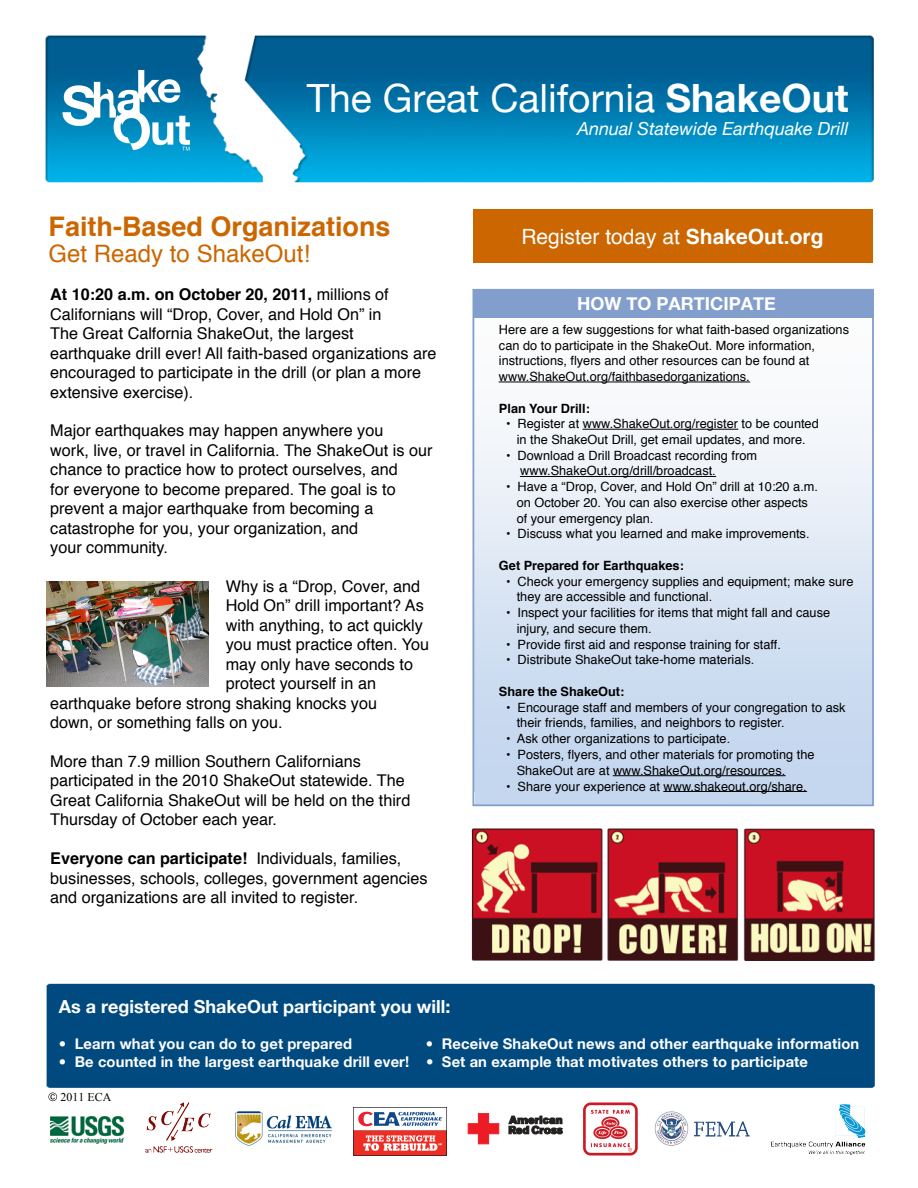
<style>
.page{position:relative;width:918px;height:1188px;background:#fff}
.page>*{position:absolute;margin:0;border:0;box-sizing:border-box;transform-origin:0 0}
.t1{font:39px "Helvetica Neue";color:#fff}
.t2{font:700 27px "Helvetica";color:#cb6600}
.t3{font:24px "Helvetica";color:#cb6600}
.t4{font:21px "Helvetica";color:#fff}
.t5{font:700 18px "Helvetica Neue";color:#fff}
.t6{font:italic 18px "Helvetica Neue";color:#fff}
.t7{font:16.2px/19.5px "Helvetica";color:#000}
.t8{font:700 14.7px "Helvetica Neue";letter-spacing:.01em;color:#fff}
.t9{font:12.75px/15.8px "Helvetica";color:#000}
.t10{font:700 12.75px "Helvetica";color:#000}
.t11{font:11.85px "Times New Roman";letter-spacing:.005em;color:#000}
.s1{font-weight:700}
</style>
<div class="page">
<div style="left:46px;top:983px;width:829px;height:110px;background:#004a80"></div>
<img style="left:472px;top:829px;width:402px;height:131px">
<img style="left:476px;top:381px;width:395px;height:422px">
<div style="left:473px;top:289px;width:401px;height:517px;border:2px solid #829ecc"></div>
<div style="left:474px;top:290px;width:400px;height:28px;background:#829ecc"></div>
<div style="left:473px;top:209px;width:400px;height:54px;background:#cb6600"></div>
<svg style="left:48px;top:1093px;width:9px;height:8px"></svg>
<hr style="left:499px;top:382px;width:251px;height:1px;background:#000">
<hr style="left:583px;top:429px;width:155px;height:1px;background:#000">
<hr style="left:520px;top:476px;width:196px;height:1px;background:#000">
<hr style="left:613px;top:775px;width:172px;height:1px;background:#000">
<hr style="left:664px;top:791px;width:143px;height:1px;background:#000">
<img style="left:45px;top:35px;width:829px;height:148px">
<img style="left:51px;top:59px;width:148px;height:112px">
<img style="left:47px;top:581px;width:162px;height:105px">
<img style="left:50px;top:1116px;width:74px;height:28px">
<img style="left:145px;top:1103px;width:68px;height:50px">
<img style="left:772px;top:1104px;width:94px;height:50px">
<svg style="left:468px;top:1113px;width:31px;height:31px"></svg>
<svg style="left:508px;top:1116px;width:26px;height:18px"></svg>
<img style="left:235px;top:1111px;width:97px;height:35px">
<img style="left:534px;top:1056px;width:158px;height:100px">
<img style="left:655px;top:1112px;width:95px;height:33px">
<img style="left:354px;top:1108px;width:93px;height:47px">
<h1 class="t1" style="left:307px;top:75px;width:543px">The Great California <span class="s1">ShakeOut</span></h1>
<h3 class="t6" style="left:577px;top:118px;width:273px">Annual Statewide Earthquake Drill</h3>
<h2 class="t2" style="left:49px;top:205px;width:344px">Faith-Based Organizations</h2>
<h3 class="t3" style="left:49px;top:235px;width:263px">Get Ready to ShakeOut!</h3>
<p class="t7" style="left:50px;top:285px;width:388px"><span class="s1">At 10:20 a.m. on October 20, 2011,</span> millions of Californians will “Drop, Cover, and Hold On” in<br>The Great Calfornia ShakeOut, the largest earthquake drill ever! All faith-based organizations are encouraged to participate in the drill (or plan a more extensive exercise).</p>
<p class="t7" style="left:50px;top:422px;width:384px">Major earthquakes may happen anywhere you<br>work, live, or travel in California. The ShakeOut is our chance to practice how to protect ourselves, and<br>for everyone to become prepared. The goal is to prevent a major earthquake from becoming a catastrophe for you, your organization, and<br>your community.</p>
<p class="t7" style="left:226px;top:577px;width:196px">Why is a “Drop, Cover, and</p>
<p class="t7" style="left:226px;top:596px;width:200px">Hold On” drill important? As</p>
<p class="t7" style="left:226px;top:616px;width:199px">with anything, to act quickly</p>
<p class="t7" style="left:226px;top:635px;width:205px">you must practice often. You</p>
<p class="t7" style="left:226px;top:655px;width:189px">may only have seconds to</p>
<p class="t7" style="left:226px;top:674px;width:152px">protect yourself in an</p>
<p class="t7" style="left:50px;top:694px;width:328px">earthquake before strong shaking knocks you</p>
<p class="t7" style="left:50px;top:713px;width:234px">down, or something falls on you.</p>
<p class="t7" style="left:50px;top:752px;width:362px">More than 7.9 million Southern Californians participated in the 2010 ShakeOut statewide. The Great California ShakeOut will be held on the third Thursday of October each year.</p>
<p class="t7" style="left:50px;top:849px;width:379px"><span class="s1">Everyone can participate!</span> Individuals, families, businesses, schools, colleges, government agencies and organizations are all invited to register.</p>
<h3 class="t4" style="left:521px;top:221px;width:304px">Register today at <span class="s1">ShakeOut.org</span></h3>
<h3 class="t5" style="left:577px;top:293px;width:200px">HOW TO PARTICIPATE</h3>
<p class="t9" style="left:499px;top:322px;width:352px">Here are a few suggestions for what faith-based organizations can do to participate in the ShakeOut. More information, instructions, flyers and other resources can be found at www.ShakeOut.org/faithbasedorganizations.</p>
<p class="t10" style="left:499px;top:398px;width:92px">Plan Your Drill:</p>
<p class="t9" style="left:506px;top:416px;width:314px;text-align:center">• Register at www.ShakeOut.org/register to be counted in the ShakeOut Drill, get email updates, and more.</p>
<p class="t9" style="left:520px;top:448px;width:238px;text-indent:-14px">• Download a Drill Broadcast recording from www.ShakeOut.org/drill/broadcast.</p>
<p class="t9" style="left:517px;top:479px;width:303px;text-indent:-11px">• Have a “Drop, Cover, and Hold On” drill at 10:20 a.m. on October 20. You can also exercise other aspects of your emergency plan.</p>
<p class="t9" style="left:506px;top:527px;width:305px">• Discuss what you learned and make improvements.</p>
<p class="t10" style="left:499px;top:555px;width:186px">Get Prepared for Earthquakes:</p>
<p class="t9" style="left:517px;top:574px;width:338px;text-indent:-11px">• Check your emergency supplies and equipment; make sure they are accessible and functional.</p>
<p class="t9" style="left:517px;top:605px;width:315px;text-indent:-11px">• Inspect your facilities for items that might fall and cause injury, and secure them.</p>
<p class="t9" style="left:506px;top:637px;width:276px">• Provide first aid and response training for staff.</p>
<p class="t9" style="left:506px;top:653px;width:250px">• Distribute ShakeOut take-home materials.</p>
<p class="t10" style="left:499px;top:681px;width:127px">Share the ShakeOut:</p>
<p class="t9" style="left:517px;top:700px;width:330px;text-indent:-11px">• Encourage staff and members of your congregation to ask their friends, families, and neighbors to register.</p>
<p class="t9" style="left:506px;top:731px;width:226px">• Ask other organizations to participate.</p>
<p class="t9" style="left:517px;top:747px;width:299px;text-indent:-11px">• Posters, flyers, and other materials for promoting the<br>ShakeOut are at www.ShakeOut.org/resources.</p>
<p class="t9" style="left:506px;top:779px;width:302px">• Share your experience at www.shakeout.org/share.</p>
<h3 class="t5" style="left:59px;top:995px;width:393px">As a registered ShakeOut participant you will:</h3>
<p class="t8" style="left:59px;top:1035px;width:295px">• Learn what you can do to get prepared</p>
<p class="t8" style="left:426px;top:1035px;width:435px">• Receive ShakeOut news and other earthquake information</p>
<p class="t8" style="left:59px;top:1053px;width:751px">• Be counted in the largest earthquake drill ever! • Set an example that motivates others to participate</p>
<p class="t11" style="left:61px;top:1089px;width:52px">2011 ECA</p>
</div>
